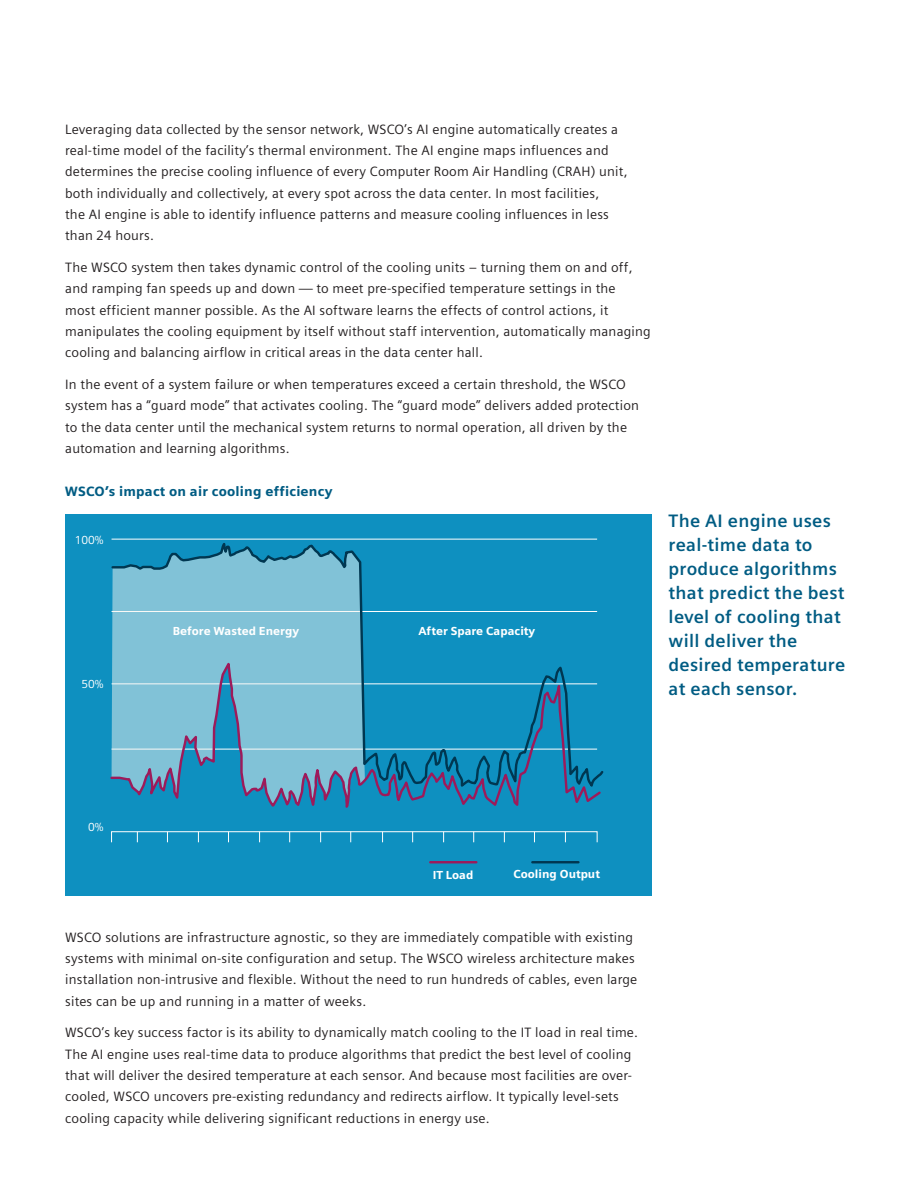
<style>
.page{position:relative;width:918px;height:1188px;background:#fff}
.page>*{position:absolute;margin:0;border:0;box-sizing:border-box;transform-origin:0 0}
.Pull_Quote{font:700 18px/24px "Siemens Sans";letter-spacing:.015em;color:#015c83}
._05__Copy_9pt_5mm{font:13.5px/21.3px "Siemens Sans";letter-spacing:.015em;color:#231f20}
._11pt_Subheads{font:900 13.5px "Siemens Sans";letter-spacing:.015em;color:#015c83}
.t1{font:900 11.7px "Siemens Sans";color:#fff}
.t2{font:11.7px "Siemens Sans";color:#fff}
</style>
<div class="page">
<div style="left:65px;top:514px;width:587px;height:381px;background:#0e90c0"></div>
<hr style="left:112px;top:539px;width:485px;height:1px;background:#fff">
<svg style="left:111px;top:543px;width:493px;height:321px"></svg>
<svg style="left:110px;top:656px;width:493px;height:198px"></svg>
<p class="_05__Copy_9pt_5mm" style="left:65px;top:118px;width:564px">Leveraging data collected by the sensor network, WSCO’s AI engine automatically creates a real-time model of the facility’s thermal environment. The AI engine maps influences and determines the precise cooling influence of every Computer Room Air Handling (CRAH) unit, both individually and collectively, at every spot across the data center. In most facilities,<br>the AI engine is able to identify influence patterns and measure cooling influences in less than 24 hours.</p>
<p class="_05__Copy_9pt_5mm" style="left:65px;top:256px;width:587px">The WSCO system then takes dynamic control of the cooling units – turning them on and off, and ramping fan speeds up and down — to meet pre-specified temperature settings in the<br>most efficient manner possible. As the AI software learns the effects of control actions, it manipulates the cooling equipment by itself without staff intervention, automatically managing cooling and balancing airflow in critical areas in the data center hall.</p>
<p class="_05__Copy_9pt_5mm" style="left:65px;top:373px;width:575px">In the event of a system failure or when temperatures exceed a certain threshold, the WSCO system has a “guard mode” that activates cooling. The “guard mode” delivers added protection to the data center until the mechanical system returns to normal operation, all driven by the automation and learning algorithms.</p>
<p class="_11pt_Subheads" style="left:65px;top:480px;width:269px">WSCO’s impact on air cooling efficiency</p>
<p class="t2" style="left:75px;top:531px;width:30px">100%</p>
<p class="t2" style="left:81px;top:675px;width:24px">50%</p>
<p class="t1" style="left:173px;top:621px;width:128px">Before Wasted Energy</p>
<p class="t1" style="left:418px;top:621px;width:118px">After Spare Capacity</p>
<p class="Pull_Quote" style="left:669px;top:508px;width:178px">The AI engine uses real-time data to produce algorithms that predict the best level of cooling that will deliver the desired temperature at each sensor.</p>
<p class="t2" style="left:88px;top:818px;width:17px">0%</p>
<p class="t1" style="left:433px;top:866px;width:42px">IT Load</p>
<p class="t1" style="left:513px;top:865px;width:88px">Cooling Output</p>
<p class="_05__Copy_9pt_5mm" style="left:65px;top:926px;width:574px">WSCO solutions are infrastructure agnostic, so they are immediately compatible with existing systems with minimal on-site configuration and setup. The WSCO wireless architecture makes installation non-intrusive and flexible. Without the need to run hundreds of cables, even large sites can be up and running in a matter of weeks.</p>
<p class="_05__Copy_9pt_5mm" style="left:65px;top:1021px;width:574px">WSCO’s key success factor is its ability to dynamically match cooling to the IT load in real time.<br>The AI engine uses real-time data to produce algorithms that predict the best level of cooling that will deliver the desired temperature at each sensor. And because most facilities are over&shy;cooled, WSCO uncovers pre-existing redundancy and redirects airflow. It typically level-sets cooling capacity while delivering significant reductions in energy use.</p>
</div>
